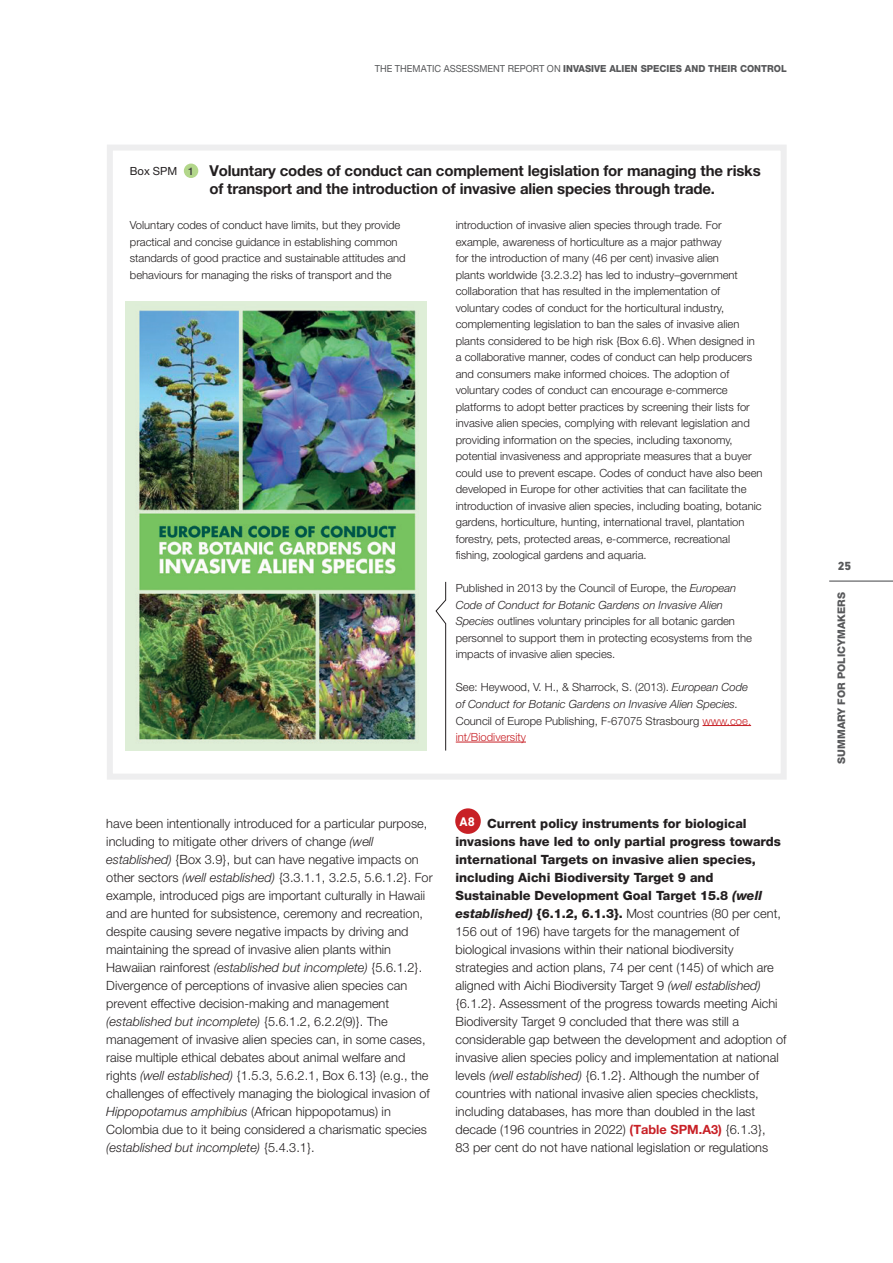
<style>
.page{position:relative;width:893px;height:1263px;background:#fff}
.page>*{position:absolute;margin:0;border:0;box-sizing:border-box;transform-origin:0 0}
.t1{font:700 15px/18px "Helvetica Neue LT Pro";letter-spacing:-.01em;color:#231f20}
.t2{font:300 12.75px/18px "Helvetica Neue LT Pro";color:#231f20}
.t3{font:italic 300 12.75px "Helvetica Neue LT Std";color:#231f20}
.t4{font:800 12px "DIN Next LT Pro";color:#57585a}
.t5{font:300 11.25px/16.5px "Helvetica Neue LT Pro";color:#231f20}
.t6{font:300 11.25px "Helvetica Neue LT Std";color:#c82026}
.t7{font:800 10.5px "Helvetica Neue LT Pro";color:#57585a}
.t8{font:800 9.75px "Helvetica Neue LT Pro";color:#57585a;scale:.95 1}
.s1{font-weight:400}
.s2{font-weight:400;font-size:11.25px}
.s3{font-weight:500;font-size:10.5px;color:#3e3e3f}
.s4{font-style:italic}
.s5{font-family:"Helvetica Neue LT Std";color:#c82026}
.s6{font-family:"Helvetica Neue LT Std";font-style:italic}
.s7{font-family:"Helvetica Neue LT Pro";font-style:normal}
.s8{font-weight:800}
.s9{font-weight:800;font-style:italic}
.s10{font-weight:700;color:#c82026}
</style>
<div class="page">
<hr style="left:829px;top:580px;width:64px;height:2px;background:#57585a">
<div style="left:455px;top:808px;width:26px;height:26px;background:#c82026;border-radius:50%"></div>
<div style="left:184px;top:164px;width:14px;height:14px;background:#b3d78b;border-radius:50%"></div>
<hr style="left:702px;top:725px;width:49px;height:1px;background:#c82026">
<hr style="left:456px;top:742px;width:70px;height:1px;background:#c82026">
<div style="left:107px;top:145px;width:680px;height:635px;border:6px solid #eeeeef"></div>
<img style="left:126px;top:301px;width:301px;height:449px">
<svg style="left:436px;top:581px;width:10px;height:170px"></svg>
<p class="t8" style="left:375px;top:63px;width:435px"><span class="s1">THE THEMATIC ASSESSMENT REPORT ON</span> INVASIVE ALIEN SPECIES AND THEIR CONTROL</p>
<p class="t1" style="left:209px;top:161px;width:553px;text-indent:-79px"><span class="s2">Box SPM</span> <span class="s3">1</span> Voluntary codes of conduct can complement legislation for managing the risks of transport and the introduction of invasive alien species through trade.</p>
<p class="t5" style="left:130px;top:217px;width:277px">Voluntary codes of conduct have limits, but they provide practical and concise guidance in establishing common standards of good practice and sustainable attitudes and behaviours for managing the risks of transport and the</p>
<p class="t5" style="left:456px;top:217px;width:308px">introduction of invasive alien species through trade. For example, awareness of horticulture as a major pathway<br>for the introduction of many (46 per cent) invasive alien<br>plants worldwide {3.2.3.2} has led to industry–government collaboration that has resulted in the implementation of voluntary codes of conduct for the horticultural industry, complementing legislation to ban the sales of invasive alien plants considered to be high risk {Box 6.6}. When designed in a collaborative manner, codes of conduct can help producers and consumers make informed choices. The adoption of voluntary codes of conduct can encourage e-commerce platforms to adopt better practices by screening their lists for invasive alien species, complying with relevant legislation and providing information on the species, including taxonomy, potential invasiveness and appropriate measures that a buyer could use to prevent escape. Codes of conduct have also been developed in Europe for other activities that can facilitate the introduction of invasive alien species, including boating, botanic gardens, horticulture, hunting, international travel, plantation forestry, pets, protected areas, e-commerce, recreational fishing, zoological gardens and aquaria.</p>
<p class="t5" style="left:456px;top:580px;width:298px">Published in 2013 by the Council of Europe, the <span class="s4">European Code of Conduct for Botanic Gardens on Invasive Alien Species</span> outlines voluntary principles for all botanic garden personnel to support them in protecting ecosystems from the impacts of invasive alien species.</p>
<p class="t5" style="left:456px;top:679px;width:297px">See: Heywood, V. H., &amp; Sharrock, S. (2013). <span class="s4">European Code of Conduct for Botanic Gardens on Invasive Alien Species.<br></span>Council of Europe Publishing, F-67075 Strasbourg <span class="s5">www.coe.</span></p>
<p class="t6" style="left:456px;top:730px;width:72px">int/Biodiversity</p>
<p class="t2" style="left:106px;top:814px;width:328px">have been intentionally introduced for a particular purpose, including to mitigate other drivers of change <span class="s6">(well established)</span> {Box 3.9}, but can have negative impacts on other sectors <span class="s6">(well established)</span> {3.3.1.1, 3.2.5, 5.6.1.2}. For example, introduced pigs are important culturally in Hawaii and are hunted for subsistence, ceremony and recreation, despite causing severe negative impacts by driving and maintaining the spread of invasive alien plants within Hawaiian rainforest <span class="s6">(established but incomplete)</span> {5.6.1.2}.<br>Divergence of perceptions of invasive alien species can prevent effective decision-making and management</p>
<p class="t3" style="left:106px;top:1014px;width:283px">(established but incomplete) <span class="s7">{5.6.1.2, 6.2.2(9)}. The</span></p>
<p class="t2" style="left:106px;top:1030px;width:325px">management of invasive alien species can, in some cases, raise multiple ethical debates about animal welfare and rights <span class="s6">(well established)</span> {1.5.3, 5.6.2.1, Box 6.13} (e.g., the challenges of effectively managing the biological invasion of <span class="s6">Hippopotamus amphibius</span> (African hippopotamus) in Colombia due to it being considered a charismatic species</p>
<p class="t3" style="left:106px;top:1140px;width:210px">(established but incomplete) <span class="s7">{5.4.3.1}.</span></p>
<p class="t2" style="left:455px;top:814px;width:332px;text-indent:4px"><sup>A8</sup> <span class="s8">Current policy instruments for biological invasions have led to only partial progress towards international Targets on invasive alien species, including Aichi Biodiversity Target 9 and Sustainable Development Goal Target 15.8</span> <span class="s9">(well established)</span> <span class="s8">{6.1.2, 6.1.3}.</span> Most countries (80 per cent, 156 out of 196) have targets for the management of biological invasions within their national biodiversity strategies and action plans, 74 per cent (145) of which are aligned with Aichi Biodiversity Target 9 <span class="s6">(well established) </span>{6.1.2}. Assessment of the progress towards meeting Aichi Biodiversity Target 9 concluded that there was still a considerable gap between the development and adoption of invasive alien species policy and implementation at national levels <span class="s6">(well established)</span> {6.1.2}. Although the number of countries with national invasive alien species checklists, including databases, has more than doubled in the last decade (196 countries in 2022) <span class="s10">(Table SPM.A3)</span> {6.1.3},<br>83 per cent do not have national legislation or regulations</p>
<p class="t4" style="left:838px;top:559px;width:15px">25</p>
<p class="t7" style="left:835px;top:764px;width:173px;rotate:-90deg">SUMMARY FOR POLICYMAKERS</p>
</div>
